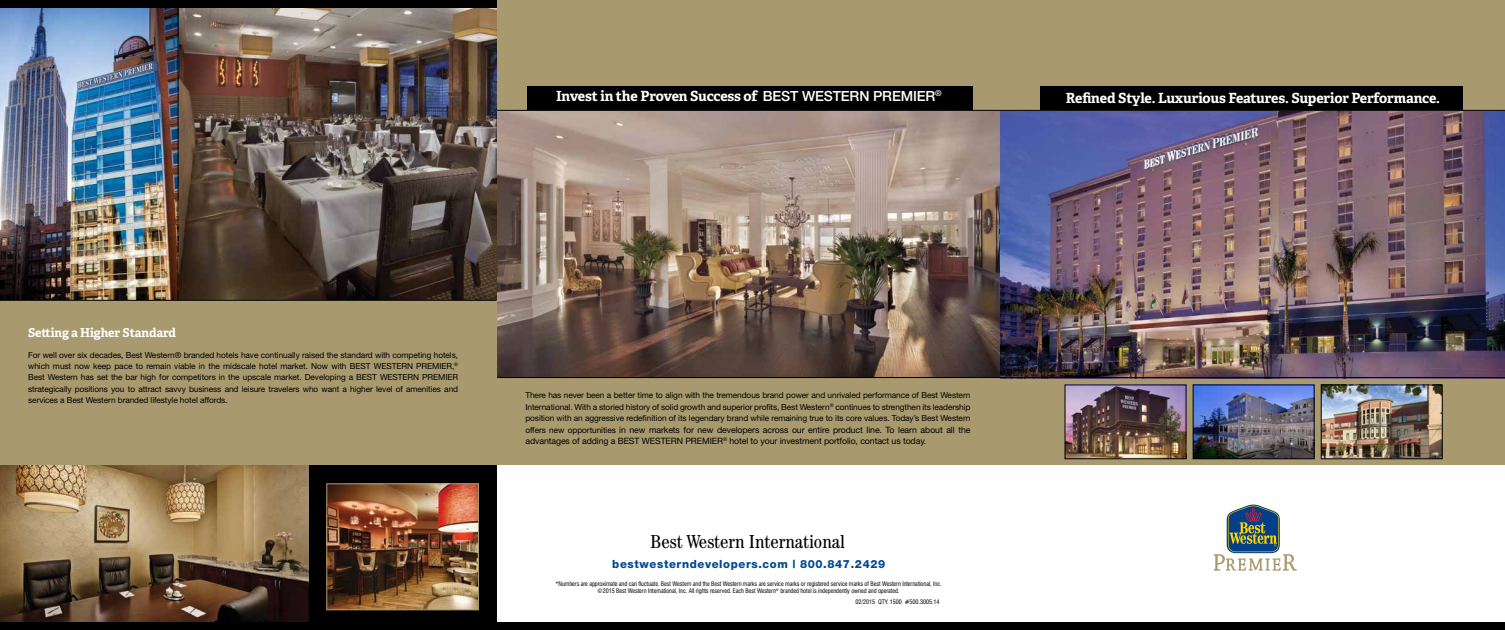
<style>
.page{position:relative;width:1505px;height:630px;background:#fff}
.page>*{position:absolute;margin:0;border:0;box-sizing:border-box;transform-origin:0 0}
.t1{font:condensed 18.81px "Century";color:#000}
.t2{font:700 14px "Adelle";letter-spacing:-.015em;color:#fff}
.t3{font:700 12.25px "Adelle";letter-spacing:-.01em;color:#fff}
.t4{font:800 11.29px "Helvetica Neue";letter-spacing:.055em;color:#004990}
.t5{font:8.75px/11.4px "Helvetica Neue";letter-spacing:-.01em;color:#000}
.t6{font:8.31px/11.4px "Helvetica Neue";letter-spacing:-.01em;color:#000;text-align:justify}
.t7{font:500 8.14px "Helvetica Neue";color:#fff}
.t8{font:condensed 6.21px/7.8px "Swiss 721 BT";letter-spacing:-.01em;color:#000;text-align:center}
.s1{font-family:"Helvetica Neue";font-weight:500}
.s2{font-size:8.31px}
</style>
<div class="page">
<img style="left:496px;top:111px;width:504px;height:266px">
<div style="left:493px;top:378px;width:1011px;height:87px;background:#a8996e"></div>
<img style="left:1000px;top:111px;width:504px;height:266px">
<div style="left:496px;top:0;width:1008px;height:110px;background:#a8996e"></div>
<div style="left:1040px;top:87px;width:421px;height:23px;background:#000"></div>
<div style="left:527px;top:87px;width:445px;height:23px;background:#000"></div>
<svg style="left:1213px;top:505px;width:83px;height:66px"></svg>
<hr style="left:494px;top:110px;width:1010px;height:1px;background:#000">
<hr style="left:494px;top:377px;width:1010px;height:1px;background:#000">
<div style="left:297px;top:462px;width:199px;height:168px;background:#000"></div>
<img style="left:0;top:465px;width:309px;height:157px">
<img style="left:179px;top:8px;width:317px;height:292px">
<div style="left:0;top:622px;width:1504px;height:8px;background:#000"></div>
<img style="left:0;top:8px;width:178px;height:292px">
<div style="left:0;top:301px;width:496px;height:164px;background:#a8996e"></div>
<div style="left:0;top:0;width:496px;height:8px;background:#000"></div>
<img style="left:328px;top:485px;width:149px;height:123px">
<div style="left:326px;top:483px;width:153px;height:127px;border:1px solid #a8996e"></div>
<hr style="left:178px;top:0;width:1px;height:301px;background:#000">
<hr style="left:0;top:300px;width:496px;height:1px;background:#000">
<img style="left:1322px;top:386px;width:118px;height:71px">
<div style="left:1320px;top:384px;width:122px;height:75px;border:1px solid #000"></div>
<img style="left:1194px;top:386px;width:118px;height:71px">
<div style="left:1192px;top:384px;width:122px;height:75px;border:1px solid #000"></div>
<img style="left:1066px;top:386px;width:118px;height:71px">
<div style="left:1064px;top:384px;width:122px;height:75px;border:1px solid #000"></div>
<h2 class="t2" style="left:556px;top:87px;width:381px">Invest in the Proven Success of <span class="s1">BEST WESTERN PREMIER</span></h2>
<h2 class="t2" style="left:1065px;top:89px;width:376px">Refined Style. Luxurious Features. Superior Performance.</h2>
<p class="t7" style="left:935px;top:89px;width:8px">®</p>
<h3 class="t3" style="left:28px;top:325px;width:149px">Setting a Higher Standard</h3>
<p class="t6" style="left:28px;top:349px;width:431px">For well over six decades, Best Western® branded hotels have continually raised the standard with competing hotels, which must now keep pace to remain viable in the midscale hotel market. Now with BEST WESTERN PREMIER,<sup>® </sup>Best Western has set the bar high for competitors in the upscale market. Developing a BEST WESTERN PREMIER strategically positions you to attract savvy business and leisure travelers who want a higher level of amenities and services a Best Western branded lifestyle hotel affords.</p>
<p class="t6" style="left:525px;top:390px;width:446px">There has never been a better time to align with the tremendous brand power and unrivaled performance of Best Western International. With a storied history of solid growth and superior profits, Best Western<sup>®</sup> continues to strengthen its leadership position with an aggressive redefinition of its legendary brand while remaining true to its core values. Today’s Best Western</p>
<p class="t5" style="left:525px;top:424px;width:446px"><span class="s2">offers new opportunities</span> in new markets for new developers across our entire product line. To learn about all the advantages of adding a BEST WESTERN PREMIER<sup>®</sup> hotel to your investment portfolio, contact us today.</p>
<h1 class="t1" style="left:650px;top:531px;width:196px">Best Western International</h1>
<h3 class="t4" style="left:612px;top:558px;width:274px">bestwesterndevelopers.com | 800.847.2429</h3>
<p class="t8" style="left:555px;top:579px;width:387px">*Numbers are approximate and can fluctuate. Best Western and the Best Western marks are service marks or registered service marks of Best Western International, Inc. ©2015 Best Western International, Inc. All rights reserved. Each Best Western<sup>®</sup> branded hotel is independently owned and operated.</p>
<p class="t8" style="left:855px;top:598px;width:86px">02/2015 QTY. 1500 #500.3005.14</p>
</div>
